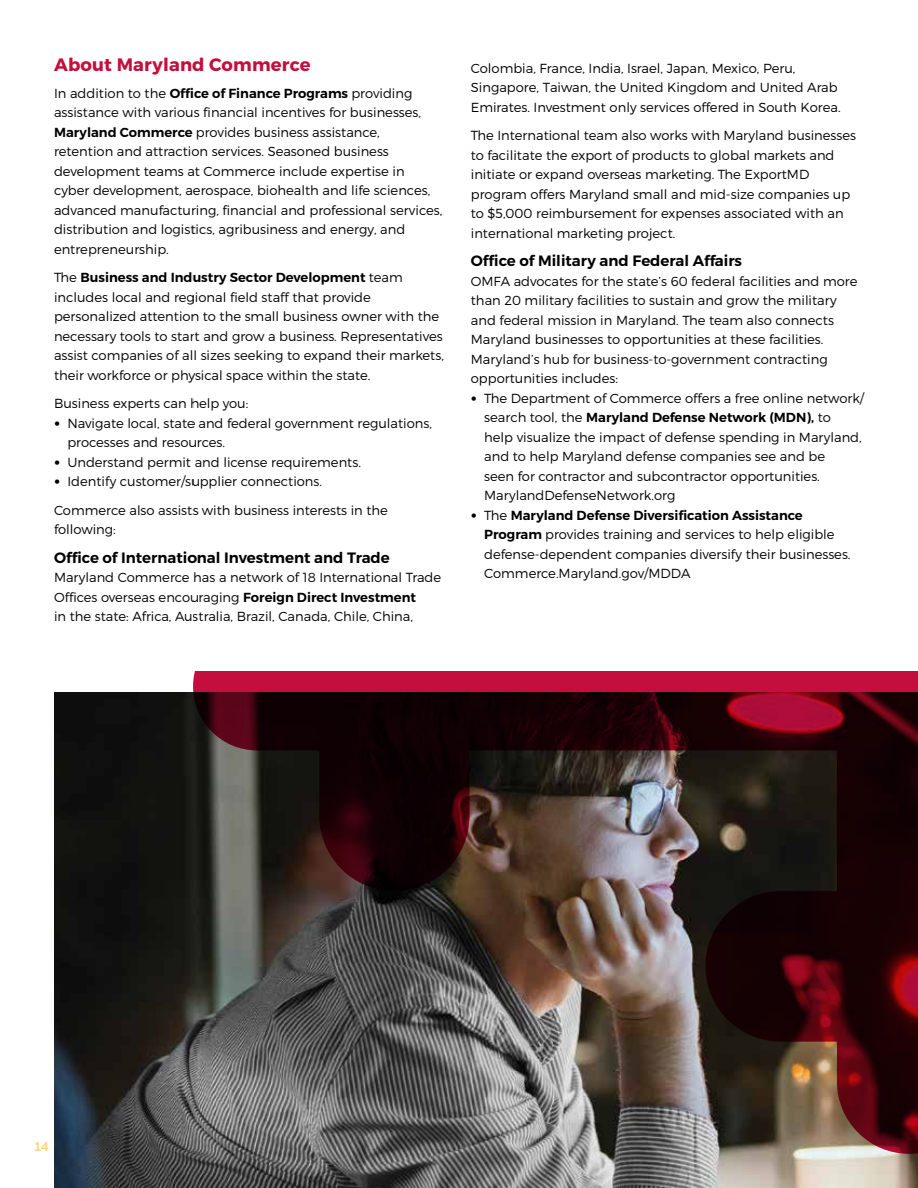
<style>
.page{position:relative;width:918px;height:1188px;background:#fff}
.page>*{position:absolute;margin:0;border:0;box-sizing:border-box;transform-origin:0 0}
.t1{font:700 18px "Montserrat";letter-spacing:.01em;color:#c40f3c}
.t2{font:600 15px "Montserrat";color:#000}
.t3{font:700 13.5px "Aspira";color:#ffd883}
.t4{font:300 13.2px/19.5px "Montserrat";color:#000}
.s1{font-weight:600}
.s2{font-family:"Aspira";font-weight:400}
</style>
<div class="page">
<img style="left:54px;top:693px;width:864px;height:495px">
<svg style="left:193px;top:672px;width:725px;height:482px;background:#4e3939"></svg>
<h1 class="t1" style="left:54px;top:54px;width:258px">About Maryland Commerce</h1>
<p class="t4" style="left:54px;top:83px;width:390px">In addition to the <span class="s1">Office of Finance Programs</span> providing assistance with various financial incentives for businesses, <span class="s1">Maryland Commerce</span> provides business assistance, retention and attraction services. Seasoned business development teams at Commerce include expertise in cyber development, aerospace, biohealth and life sciences, advanced manufacturing, financial and professional services, distribution and logistics, agribusiness and energy, and entrepreneurship.</p>
<p class="t4" style="left:54px;top:268px;width:391px">The <span class="s1">Business and Industry Sector Development</span> team includes local and regional field staff that provide personalized attention to the small business owner with the necessary tools to start and grow a business. Representatives assist companies of all sizes seeking to expand their markets, their workforce or physical space within the state.</p>
<p class="t4" style="left:54px;top:394px;width:196px">Business experts can help you:</p>
<p class="t4" style="left:67px;top:413px;width:366px;text-indent:-13px"><span class="s2">•</span> Navigate local, state and federal government regulations, processes and resources.</p>
<p class="t4" style="left:54px;top:452px;width:308px"><span class="s2">•</span> Understand permit and license requirements.</p>
<p class="t4" style="left:54px;top:467px;width:336px;line-height:28.5px"><span class="s2">•</span> Identify customer/supplier connections.<br>Commerce also assists with business interests in the</p>
<p class="t4" style="left:54px;top:520px;width:63px">following:</p>
<p class="t2" style="left:54px;top:548px;width:337px">Office of International Investment and Trade</p>
<p class="t4" style="left:54px;top:568px;width:389px">Maryland Commerce has a network of 18 International Trade<br>Offices overseas encouraging <span class="s1">Foreign Direct Investment<br></span>in the state: Africa, Australia, Brazil, Canada, Chile, China,</p>
<p class="t4" style="left:471px;top:58px;width:371px">Colombia, France, India, Israel, Japan, Mexico, Peru,<br>Singapore, Taiwan, the United Kingdom and United Arab<br>Emirates. Investment only services offered in South Korea.</p>
<p class="t4" style="left:471px;top:126px;width:387px">The International team also works with Maryland businesses to facilitate the export of products to global markets and initiate or expand overseas marketing. The ExportMD program offers Maryland small and mid-size companies up to $5,000 reimbursement for expenses associated with an international marketing project.</p>
<p class="t2" style="left:471px;top:252px;width:273px">Office of Military and Federal Affairs</p>
<p class="t4" style="left:471px;top:271px;width:388px">OMFA advocates for the state’s 60 federal facilities and more than 20 military facilities to sustain and grow the military and federal mission in Maryland. The team also connects Maryland businesses to opportunities at these facilities.<br>Maryland’s hub for business-to-government contracting opportunities includes:</p>
<p class="t4" style="left:484px;top:388px;width:381px;text-indent:-13px"><span class="s2">•</span> The Department of Commerce offers a free online network/ search tool, the <span class="s1">Maryland Defense Network (MDN),</span> to<br>help visualize the impact of defense spending in Maryland, and to help Maryland defense companies see and be<br>seen for contractor and subcontractor opportunities.<br>MarylandDefenseNetwork.org</p>
<p class="t4" style="left:484px;top:505px;width:368px;text-indent:-13px"><span class="s2">•</span> The <span class="s1">Maryland Defense Diversification Assistance Program</span> provides training and services to help eligible defense-dependent companies diversify their businesses.<br>Commerce.Maryland.gov/MDDA</p>
<p class="t3" style="left:34px;top:1138px;width:16px">14</p>
</div>
